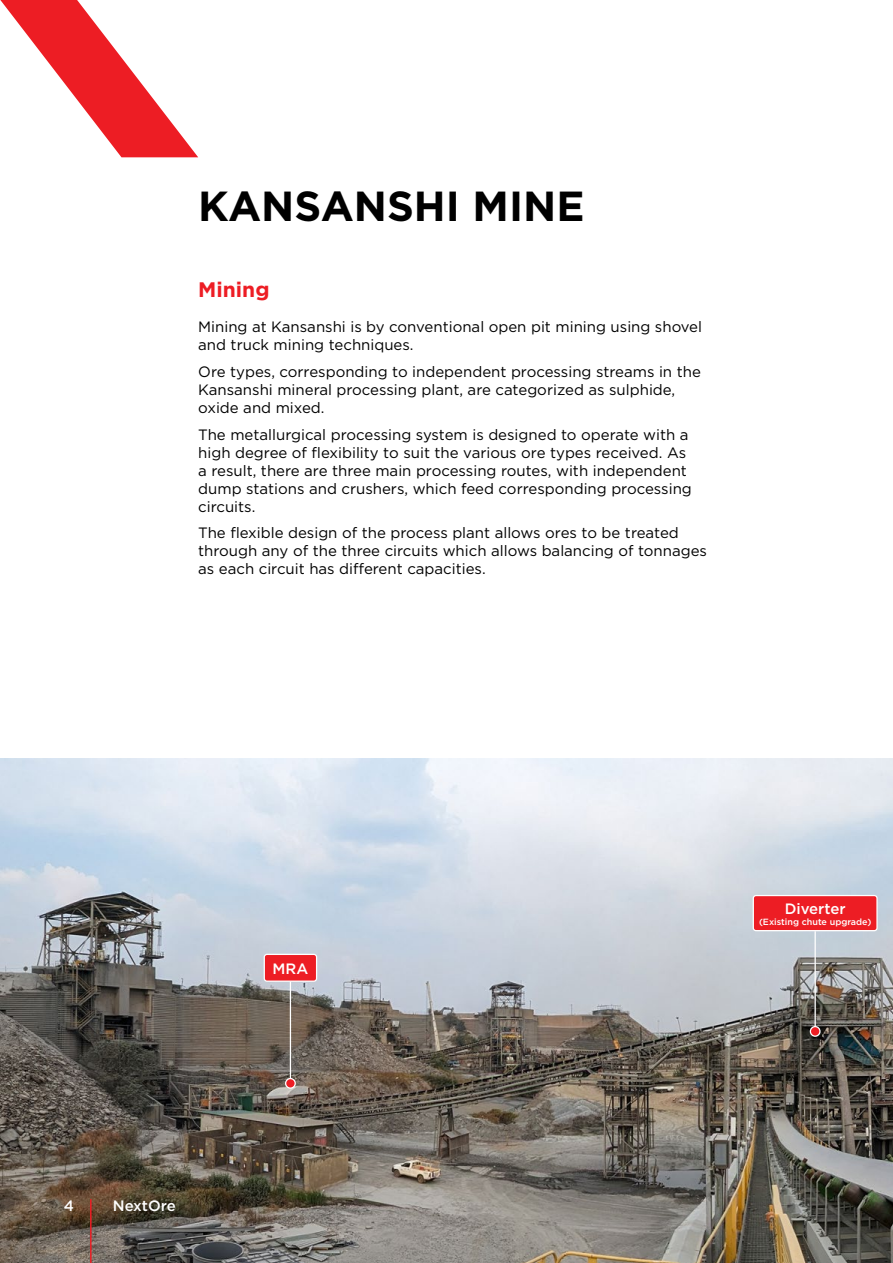
<style>
.page{position:relative;width:893px;height:1263px;background:#fff}
.page>*{position:absolute;margin:0;border:0;box-sizing:border-box;transform-origin:0 0}
.t1{font:700 42px "Gotham";color:#000}
.t2{font:700 21px "Gotham";color:#ed1d24}
.Body{font:15px/18px "Gotham";color:#000}
.Body-2{font:500 15px "Gotham";color:#fff}
.Body-3{font:500 9px "Gotham";color:#fff}
</style>
<div class="page">
<img style="left:0;top:758px;width:893px;height:505px">
<svg style="left:0;top:0;width:198px;height:157px"></svg>
<div style="left:264px;top:954px;width:53px;height:27px;background:#ed1d24;border-radius:3px"></div>
<div style="left:264px;top:954px;width:53px;height:28px;border:1px solid #fff;border-radius:3px"></div>
<div style="left:753px;top:895px;width:124px;height:36px;background:#ed1d24;border-radius:3px"></div>
<div style="left:753px;top:895px;width:125px;height:36px;border:1px solid #fff;border-radius:3px"></div>
<hr style="left:290px;top:982px;width:1px;height:96px;background:#fff">
<hr style="left:814px;top:931px;width:2px;height:95px;background:#fff">
<div style="left:286px;top:1078px;width:9px;height:10px;background:#ed1d24;border-radius:50%"></div>
<div style="left:285px;top:1078px;width:11px;height:11px;border:1px solid #fff;border-radius:50%"></div>
<svg style="left:810px;top:1026px;width:10px;height:10px"></svg>
<div style="left:810px;top:1026px;width:11px;height:11px;border:1px solid #fff;border-radius:50%"></div>
<hr style="left:90px;top:1199px;width:2px;height:64px;background:#ed1d24">
<h1 class="t1" style="left:198px;top:179px;width:388px">KANSANSHI MINE</h1>
<h2 class="t2" style="left:198px;top:276px;width:73px">Mining</h2>
<p class="Body" style="left:198px;top:318px;width:505px">Mining at Kansanshi is by conventional open pit mining using shovel and truck mining techniques.</p>
<p class="Body" style="left:198px;top:362px;width:504px">Ore types, corresponding to independent processing streams in the<br>Kansanshi mineral processing plant, are categorized as sulphide, oxide and mixed.</p>
<p class="Body" style="left:198px;top:425px;width:495px">The metallurgical processing system is designed to operate with a high degree of flexibility to suit the various ore types received. As a result, there are three main processing routes, with independent dump stations and crushers, which feed corresponding processing circuits.</p>
<p class="Body" style="left:198px;top:523px;width:510px">The flexible design of the process plant allows ores to be treated through any of the three circuits which allows balancing of tonnages as each circuit has different capacities.</p>
<p class="Body-2" style="left:64px;top:1196px;width:12px">4</p>
<p class="Body-2" style="left:113px;top:1196px;width:65px">NextOre</p>
<p class="Body-2" style="left:273px;top:959px;width:37px">MRA</p>
<p class="Body-2" style="left:785px;top:898px;width:62px">Diverter</p>
<p class="Body-3" style="left:759px;top:915px;width:114px">(Existing chute upgrade)</p>
</div>
